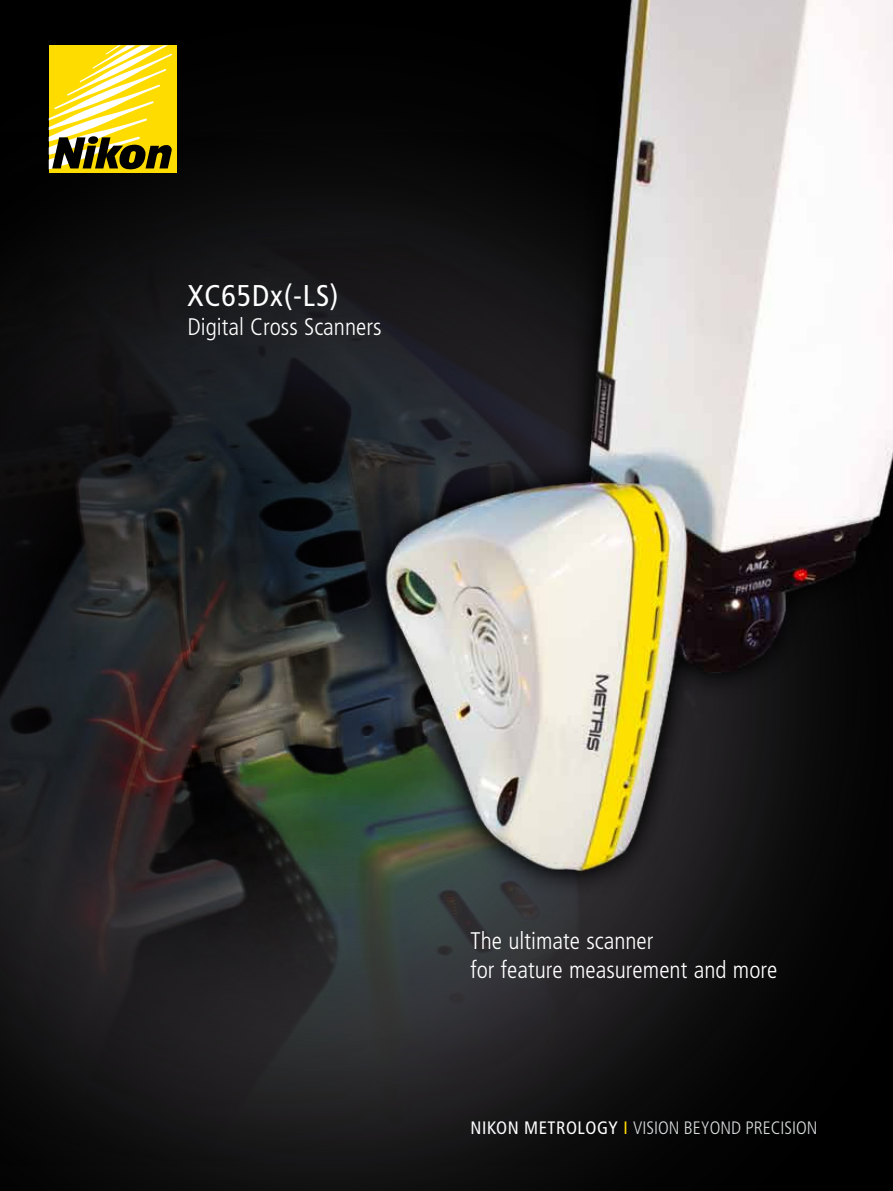
<style>
.page{position:relative;width:893px;height:1191px;background:#fff}
.page>*{position:absolute;margin:0;border:0;box-sizing:border-box;transform-origin:0 0}
.t1{font:condensed 30px "Frutiger LT Std";letter-spacing:.03em;color:#fff}
.t2{font:300 condensed 24px/28.8px "Frutiger LT Std";color:#fff}
.t3{font:300 condensed 18px "Frutiger LT Std";color:#d8dbdc}
.s1{font-weight:400;color:#fff}
.s2{font-weight:400;color:#ffdc00}
</style>
<div class="page">
<div style="left:0;top:0;width:893px;height:1191px;background:linear-gradient(to right,#090808,#050505)"></div>
<img style="left:0;top:133px;width:342px;height:1032px">
<img style="left:342px;top:0;width:551px;height:1165px">
<div style="left:49px;top:46px;width:127px;height:127px;background:#ffdc00"></div>
<svg style="left:49px;top:46px;width:123px;height:124px"></svg>
<p class="t1" style="left:187px;top:278px;width:153px">XC65DX(-LS)</p>
<p class="t2" style="left:187px;top:312px;width:196px">Digital Cross Scanners</p>
<p class="t2" style="left:471px;top:926px;width:308px">The ultimate scanner<br>for feature measurement and more</p>
<p class="t3" style="left:471px;top:1118px;width:348px"><span class="s1">NIKON METROLOGY</span> <span class="s2">I</span> vision beyond precision</p>
</div>
